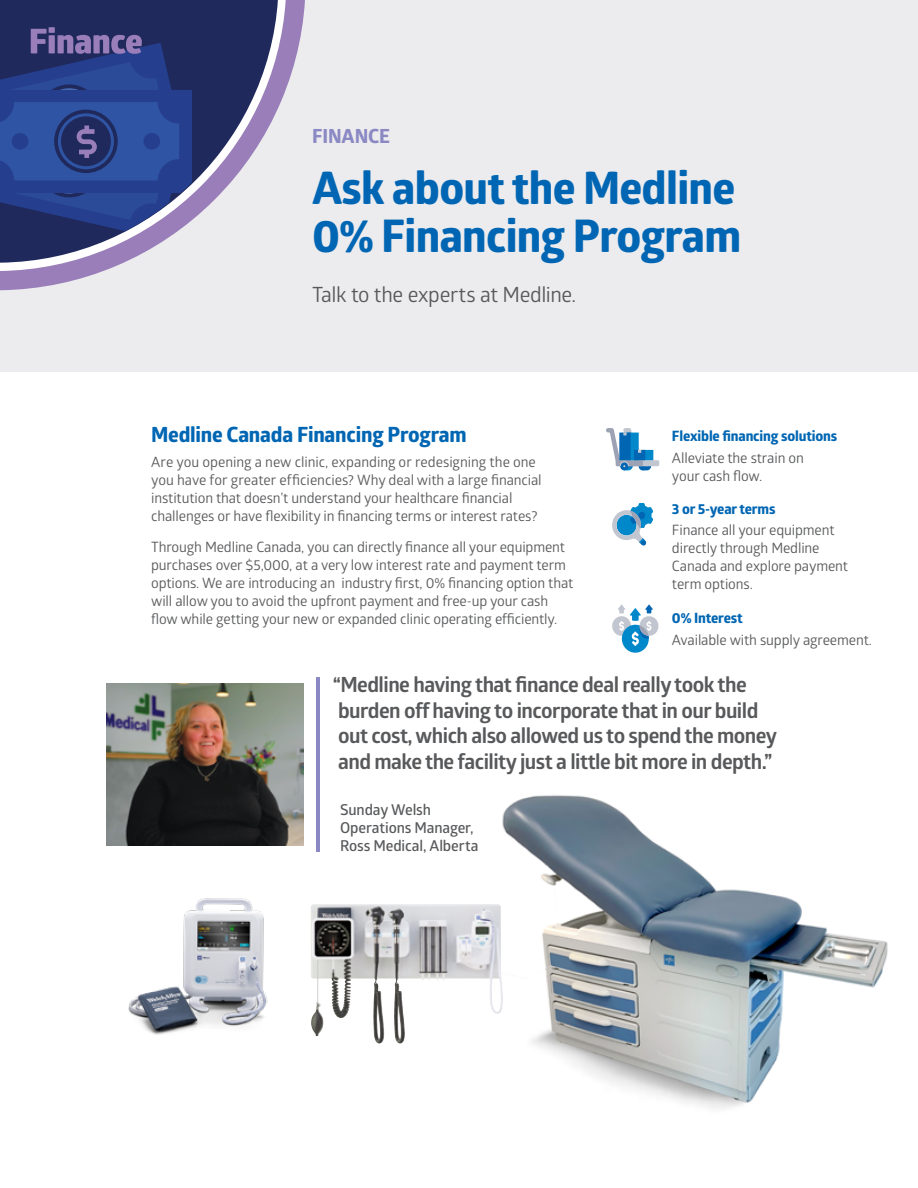
<style>
.page{position:relative;width:918px;height:1188px;background:#fff}
.page>*{position:absolute;margin:0;border:0;box-sizing:border-box;transform-origin:0 0}
.t1{font:800 45px/48px "Glober";letter-spacing:-.015em;color:#0066b3}
.t2{font:700 21px/25.5px "Glober";letter-spacing:-.025em;color:#58595b}
.t3{font:800 21px "Glober";letter-spacing:-.01em;color:#0066b3}
.t4{font:21px "Glober";letter-spacing:-.02em;color:#58595b}
.t5{font:800 19.5px "Glober";letter-spacing:-.005em;color:#8b89c3}
.t6{font:600 15px/18px "Glober";letter-spacing:-.01em;color:#58595b}
.t7{font:14.25px/18px "Glober";letter-spacing:-.01em;color:#58595b}
.t8{font:800 14.25px "Glober";letter-spacing:-.01em;color:#0066b3}
</style>
<div class="page">
<div style="left:0;top:0;width:918px;height:372px;background:#ecebee"></div>
<svg style="left:0;top:0;width:305px;height:290px"></svg>
<div style="left:0;top:90px;width:191px;height:103px;background:#253e8d"></div>
<svg style="left:0;top:27px;width:184px;height:212px"></svg>
<div style="left:616px;top:460px;width:43px;height:6px;background:#c2c6d0"></div>
<div style="left:642px;top:450px;width:11px;height:10px;background:#0088cb"></div>
<svg style="left:606px;top:428px;width:45px;height:42px"></svg>
<div style="left:622px;top:625px;width:27px;height:28px;background:#0088cb;border-radius:50%"></div>
<svg style="left:612px;top:605px;width:47px;height:41px"></svg>
<svg style="left:612px;top:503px;width:41px;height:43px"></svg>
<img style="left:472px;top:795px;width:416px;height:314px">
<img style="left:311px;top:904px;width:132px;height:132px">
<img style="left:128px;top:898px;width:140px;height:137px">
<hr style="left:316px;top:677px;width:4px;height:175px;background:#8b89c3">
<img style="left:107px;top:684px;width:196px;height:161px">
<h3 class="t5" style="left:312px;top:122px;width:80px">FINANCE</h3>
<h1 class="t1" style="left:312px;top:164px;width:431px">Ask about the Medline<br>0% Financing Program</h1>
<h2 class="t4" style="left:312px;top:280px;width:266px">Talk to the experts at Medline.</h2>
<h2 class="t3" style="left:151px;top:419px;width:317px">Medline Canada Financing Program</h2>
<p class="t7" style="left:151px;top:452px;width:392px">Are you opening a new clinic, expanding or redesigning the one you have for greater efficiencies? Why deal with a large financial institution that doesn’t understand your healthcare financial challenges or have flexibility in financing terms or interest rates?</p>
<p class="t7" style="left:151px;top:538px;width:424px">Through Medline Canada, you can directly finance all your equipment purchases over $5,000, at a very low interest rate and payment term options. We are introducing an industry first, 0% financing option that will allow you to avoid the upfront payment and free-up your cash flow while getting your new or expanded clinic operating efficiently.</p>
<p class="t8" style="left:672px;top:426px;width:167px">Flexible financing solutions</p>
<p class="t7" style="left:672px;top:448px;width:134px">Alleviate the strain on your cash flow.</p>
<p class="t8" style="left:672px;top:498px;width:105px">3 or 5-year terms</p>
<p class="t7" style="left:672px;top:520px;width:178px">Finance all your equipment directly through Medline<br>Canada and explore payment term options.</p>
<p class="t8" style="left:672px;top:608px;width:72px">0% Interest</p>
<p class="t7" style="left:672px;top:630px;width:202px">Available with supply agreement.</p>
<h2 class="t2" style="left:333px;top:672px;width:446px">“Medline having that finance deal really took the burden off having to incorporate that in our build out cost, which also allowed us to spend the money and make the facility just a little bit more in depth.”</h2>
<p class="t6" style="left:340px;top:800px;width:140px">Sunday Welsh<br>Operations Manager,<br>Ross Medical, Alberta</p>
</div>
